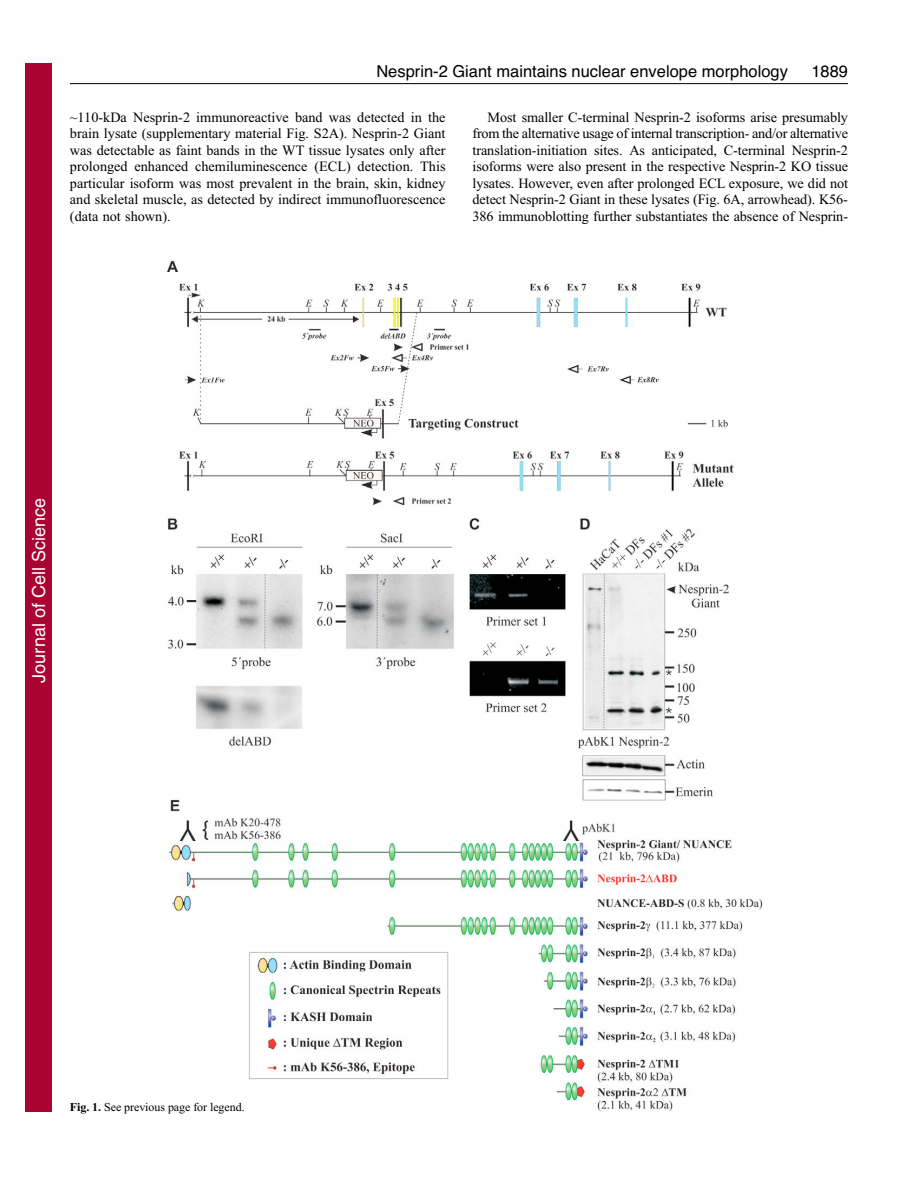
<style>
.page{position:relative;width:918px;height:1188px;background:#fff}
.page>*{position:absolute;margin:0;border:0;box-sizing:border-box;transform-origin:0 0}
.t1{font:18px "Helvetica";color:#fff}
.t2{font:16.5px "Helvetica";color:#000}
.t3{font:14.25px/16.5px "Times New Roman";color:#000;text-align:justify}
.t4{font:12px "Times New Roman";letter-spacing:-.005em;color:#000}
.s1{font-weight:700}
</style>
<div class="page">
<hr style="left:70px;top:83px;width:778px;height:1px;background:#000">
<img style="left:166px;top:261px;width:597px;height:851px">
<div style="left:26px;top:64px;width:26px;height:1048px;background:#a90332"></div>
<p class="t2" style="left:376px;top:65px;width:413px">Nesprin-2 Giant maintains nuclear envelope morphology</p>
<p class="t2" style="left:811px;top:65px;width:38px">1889</p>
<p class="t3" style="left:70px;top:110px;width:377px">~110-kDa Nesprin-2 immunoreactive band was detected in the brain lysate (supplementary material Fig. S2A). Nesprin-2 Giant was detectable as faint bands in the WT tissue lysates only after prolonged enhanced chemiluminescence (ECL) detection. This particular isoform was most prevalent in the brain, skin, kidney and skeletal muscle, as detected by indirect immunofluorescence (data not shown).</p>
<p class="t3" style="left:472px;top:110px;width:377px;text-indent:15px">Most smaller C-terminal Nesprin-2 isoforms arise presumably from the alternative usage of internal transcription- and/or alternative translation-initiation sites. As anticipated, C-terminal Nesprin-2 isoforms were also present in the respective Nesprin-2 KO tissue lysates. However, even after prolonged ECL exposure, we did not detect Nesprin-2 Giant in these lysates (Fig. 6A, arrowhead). K56- 386 immunoblotting further substantiates the absence of Nesprin-</p>
<p class="t1" style="left:28px;top:683px;width:186px;rotate:-90deg">Journal of Cell Science</p>
<p class="t4" style="left:70px;top:1103px;width:176px"><span class="s1">Fig. 1.</span> See previous page for legend.</p>
</div>
